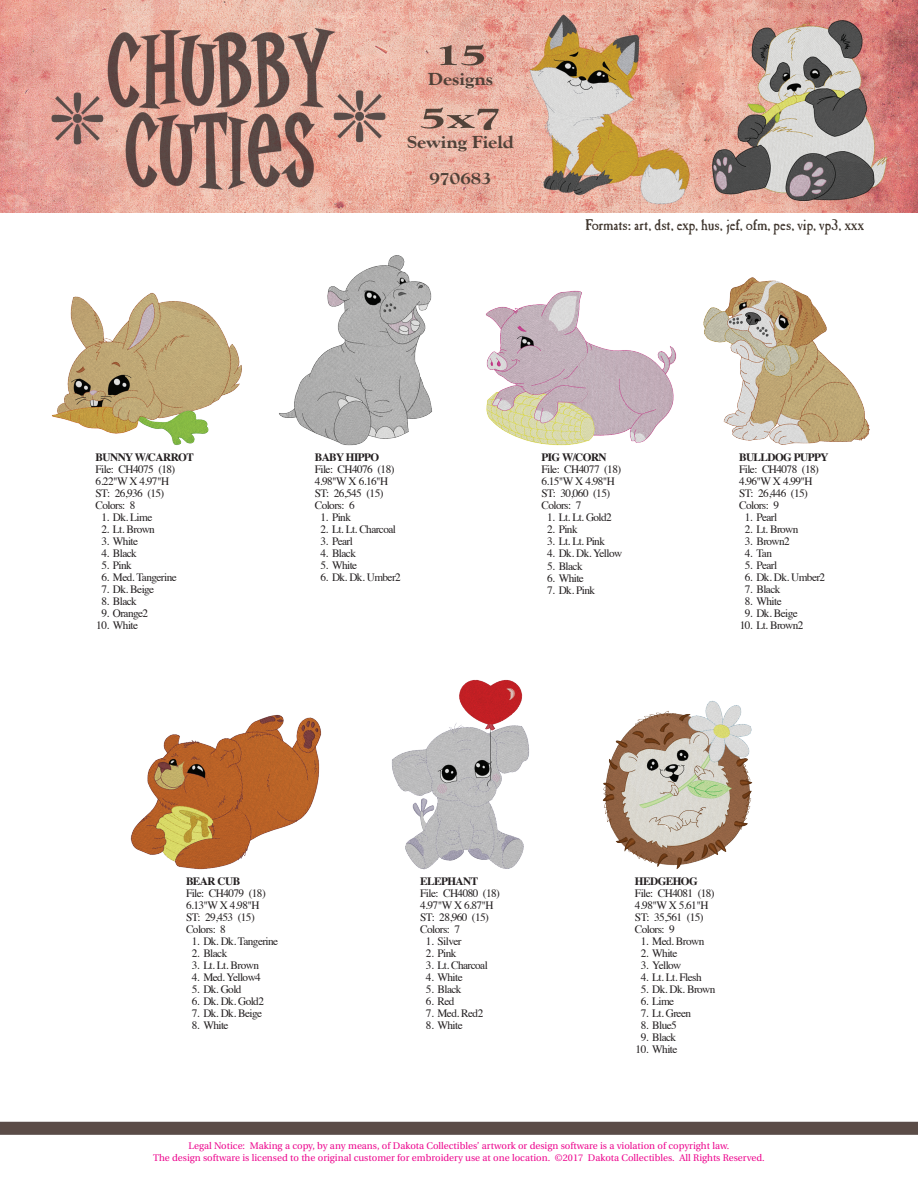
<style>
.page{position:relative;width:918px;height:1188px;background:#fff}
.page>*{position:absolute;margin:0;border:0;box-sizing:border-box;transform-origin:0 0}
.t1{font:700 32.1px "Goudy Old Sty T Extr";color:#3f352d;scale:1.63 1}
.t2{font:700 18px/35.7px "Goudy Old Sty T Extr";color:#3f352d;text-align:center;scale:1.09 1}
.t3{font:15px "Caslon Antique";color:#3f352d}
.t4{font:11.25px/12px "Times";letter-spacing:-.05em;color:#231f20}
.t5{font:700 11.25px "Times";letter-spacing:-.05em;color:#231f20}
.t6{font:9.6px/12px "Utopia";color:#ed028c;text-align:center}
</style>
<div class="page">
<img style="left:1px;top:0;width:917px;height:213px">
<img style="left:703px;top:277px;width:167px;height:168px">
<img style="left:602px;top:700px;width:151px;height:169px">
<img style="left:51px;top:292px;width:191px;height:153px">
<img style="left:279px;top:255px;width:153px;height:191px">
<img style="left:485px;top:290px;width:192px;height:156px">
<img style="left:130px;top:714px;width:192px;height:156px">
<img style="left:392px;top:679px;width:137px;height:191px">
<div style="left:0;top:1123px;width:918px;height:11px;background:#5b4c47"></div>
<div style="left:0;top:1122px;width:918px;height:13px;border:2px solid #5a4c49"></div>
<p class="t5" style="left:96px;top:447px;width:100px">BUNNY W/CARROT</p>
<p class="t4" style="left:96px;top:463px;width:81px">File: CH4075 (18)<br>6.22"W X 4.97"H<br>ST: 26,936 (15)<br>Colors: 8</p>
<p class="t4" style="left:101px;top:511px;width:53px">1. Dk. Lime</p>
<p class="t4" style="left:101px;top:523px;width:55px">2. Lt. Brown</p>
<p class="t4" style="left:101px;top:535px;width:38px">3. White</p>
<p class="t4" style="left:101px;top:547px;width:37px">4. Black</p>
<p class="t4" style="left:101px;top:559px;width:32px">5. Pink</p>
<p class="t4" style="left:101px;top:571px;width:77px">6. Med. Tangerine</p>
<p class="t4" style="left:101px;top:583px;width:54px">7. Dk. Beige</p>
<p class="t4" style="left:101px;top:595px;width:37px">8. Black</p>
<p class="t4" style="left:101px;top:607px;width:48px">9. Orange2</p>
<p class="t4" style="left:96px;top:619px;width:43px">10. White</p>
<h1 class="t1" style="left:434px;top:36px;width:34px">15</h1>
<h2 class="t2" style="left:428px;top:62px;width:61px">Designs</h2>
<h1 class="t1" style="left:419px;top:99px;width:52px">5x7</h1>
<h2 class="t2" style="left:407px;top:125px;width:99px">Sewing Field<br>970683</h2>
<h3 class="t3" style="left:585px;top:215px;width:280px">Formats: art, dst, exp, hus, jef, ofm, pes, vip, vp3, xxx</h3>
<p class="t5" style="left:315px;top:447px;width:66px">BABY HIPPO</p>
<p class="t4" style="left:315px;top:463px;width:81px">File: CH4076 (18)<br>4.98"W X 6.16"H<br>ST: 26,545 (15)<br>Colors: 6</p>
<p class="t4" style="left:320px;top:511px;width:32px">1. Pink</p>
<p class="t4" style="left:320px;top:523px;width:77px">2. Lt. Lt. Charcoal</p>
<p class="t4" style="left:320px;top:535px;width:34px">3. Pearl</p>
<p class="t4" style="left:320px;top:547px;width:37px">4. Black</p>
<p class="t4" style="left:320px;top:559px;width:38px">5. White</p>
<p class="t4" style="left:320px;top:571px;width:82px">6. Dk. Dk. Umber2</p>
<p class="t5" style="left:541px;top:447px;width:67px">PIG W/CORN</p>
<p class="t4" style="left:541px;top:463px;width:81px">File: CH4077 (18)<br>6.15"W X 4.98"H<br>ST: 30,060 (15)<br>Colors: 7</p>
<p class="t4" style="left:547px;top:511px;width:66px">1. Lt. Lt. Gold2</p>
<p class="t4" style="left:547px;top:523px;width:32px">2. Pink</p>
<p class="t4" style="left:547px;top:535px;width:59px">3. Lt. Lt. Pink</p>
<p class="t4" style="left:547px;top:547px;width:77px">4. Dk. Dk. Yellow</p>
<p class="t4" style="left:547px;top:559px;width:37px">5. Black</p>
<p class="t4" style="left:547px;top:571px;width:38px">6. White</p>
<p class="t4" style="left:547px;top:583px;width:49px">7. Dk. Pink</p>
<p class="t5" style="left:739px;top:447px;width:91px">BULLDOG PUPPY</p>
<p class="t4" style="left:739px;top:463px;width:81px">File: CH4078 (18)<br>4.96"W X 4.99"H<br>ST: 26,446 (15)<br>Colors: 9</p>
<p class="t4" style="left:745px;top:511px;width:34px">1. Pearl</p>
<p class="t4" style="left:745px;top:523px;width:55px">2. Lt. Brown</p>
<p class="t4" style="left:745px;top:535px;width:46px">3. Brown2</p>
<p class="t4" style="left:745px;top:547px;width:29px">4. Tan</p>
<p class="t4" style="left:745px;top:559px;width:34px">5. Pearl</p>
<p class="t4" style="left:745px;top:571px;width:82px">6. Dk. Dk. Umber2</p>
<p class="t4" style="left:745px;top:583px;width:37px">7. Black</p>
<p class="t4" style="left:745px;top:595px;width:38px">8. White</p>
<p class="t4" style="left:745px;top:607px;width:54px">9. Dk. Beige</p>
<p class="t4" style="left:740px;top:619px;width:65px">10. Lt. Brown2</p>
<p class="t5" style="left:186px;top:870px;width:56px">BEAR CUB</p>
<p class="t4" style="left:186px;top:886px;width:81px">File: CH4079 (18)<br>6.13"W X 4.98"H<br>ST: 29,453 (15)<br>Colors: 8</p>
<p class="t4" style="left:192px;top:934px;width:88px">1. Dk. Dk. Tangerine</p>
<p class="t4" style="left:192px;top:946px;width:37px">2. Black</p>
<p class="t4" style="left:192px;top:958px;width:69px">3. Lt. Lt. Brown</p>
<p class="t4" style="left:192px;top:970px;width:71px">4. Med. Yellow4</p>
<p class="t4" style="left:192px;top:982px;width:51px">5. Dk. Gold</p>
<p class="t4" style="left:192px;top:994px;width:74px">6. Dk. Dk. Gold2</p>
<p class="t4" style="left:192px;top:1006px;width:72px">7. Dk. Dk. Beige</p>
<p class="t4" style="left:192px;top:1018px;width:38px">8. White</p>
<p class="t5" style="left:420px;top:870px;width:59px">ELEPHANT</p>
<p class="t4" style="left:420px;top:886px;width:81px">File: CH4080 (18)<br>4.97"W X 6.87"H<br>ST: 28,960 (15)<br>Colors: 7</p>
<p class="t4" style="left:426px;top:934px;width:37px">1. Silver</p>
<p class="t4" style="left:426px;top:946px;width:32px">2. Pink</p>
<p class="t4" style="left:426px;top:958px;width:63px">3. Lt. Charcoal</p>
<p class="t4" style="left:426px;top:970px;width:38px">4. White</p>
<p class="t4" style="left:426px;top:982px;width:37px">5. Black</p>
<p class="t4" style="left:426px;top:994px;width:30px">6. Red</p>
<p class="t4" style="left:426px;top:1006px;width:59px">7. Med. Red2</p>
<p class="t4" style="left:426px;top:1018px;width:38px">8. White</p>
<p class="t5" style="left:635px;top:870px;width:64px">HEDGEHOG</p>
<p class="t4" style="left:635px;top:886px;width:81px">File: CH4081 (18)<br>4.98"W X 5.61"H<br>ST: 35,561 (15)<br>Colors: 9</p>
<p class="t4" style="left:641px;top:934px;width:65px">1. Med. Brown</p>
<p class="t4" style="left:641px;top:946px;width:38px">2. White</p>
<p class="t4" style="left:641px;top:958px;width:42px">3. Yellow</p>
<p class="t4" style="left:641px;top:970px;width:62px">4. Lt. Lt. Flesh</p>
<p class="t4" style="left:641px;top:982px;width:76px">5. Dk. Dk. Brown</p>
<p class="t4" style="left:641px;top:994px;width:35px">6. Lime</p>
<p class="t4" style="left:641px;top:1006px;width:52px">7. Lt. Green</p>
<p class="t4" style="left:641px;top:1018px;width:38px">8. Blue5</p>
<p class="t4" style="left:641px;top:1030px;width:37px">9. Black</p>
<p class="t4" style="left:636px;top:1042px;width:43px">10. White</p>
<p class="t6" style="left:153px;top:1140px;width:613px">Legal Notice: Making a copy, by any means, of Dakota Collectibles’ artwork or design software is a violation of copyright law.<br>The design software is licensed to the original customer for embroidery use at one location. ©2017 Dakota Collectibles. All Rights Reserved.</p>
</div>
